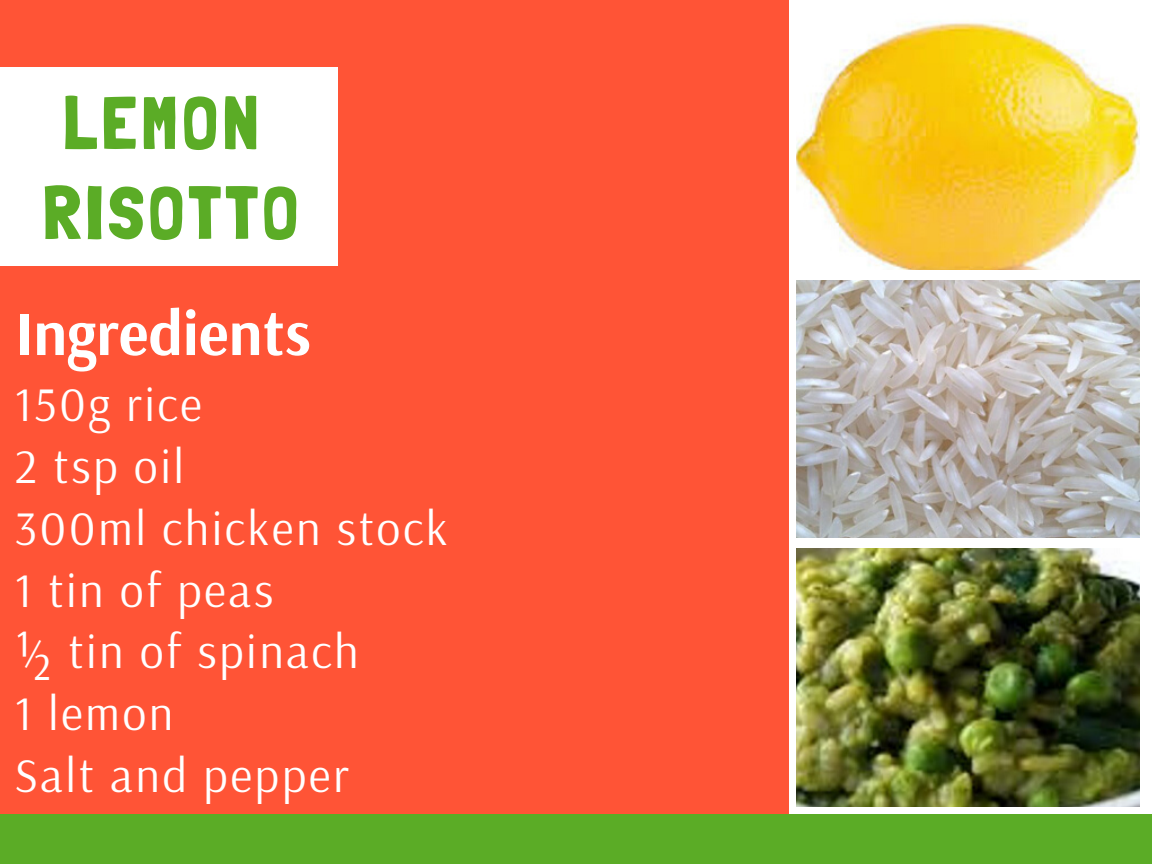
<style>
.page{position:relative;width:1152px;height:864px;background:#fff}
.page>*{position:absolute;margin:0;border:0;box-sizing:border-box;transform-origin:0 0}
.t1{font:75px/90px "Londrina Solid";letter-spacing:.05em;color:#5bac26}
.t2{font:700 63px "Arsenal";color:#fff}
.t3{font:48px/61.8px "Arsenal";letter-spacing:.05em;color:#fff}
</style>
<div class="page">
<div style="left:0;top:0;width:788px;height:864px;background:#ff5436"></div>
<div style="left:0;top:814px;width:1152px;height:50px;background:#5bac26"></div>
<div style="left:0;top:67px;width:337px;height:198px;background:#fff"></div>
<img style="left:797px;top:21px;width:343px;height:249px">
<img style="left:797px;top:281px;width:343px;height:256px">
<img style="left:797px;top:549px;width:343px;height:257px">
<h1 class="t1" style="left:42px;top:77px;width:258px">LEMON<br>RISOTTO</h1>
<h2 class="t2" style="left:15px;top:292px;width:298px">Ingredients</h2>
<p class="t3" style="left:14px;top:372px;width:435px">150g rice<br>2 tsp oil<br>300ml chicken stock<br>1 tin of peas<br>½ tin of spinach<br>1 lemon<br>Salt and pepper</p>
</div>
